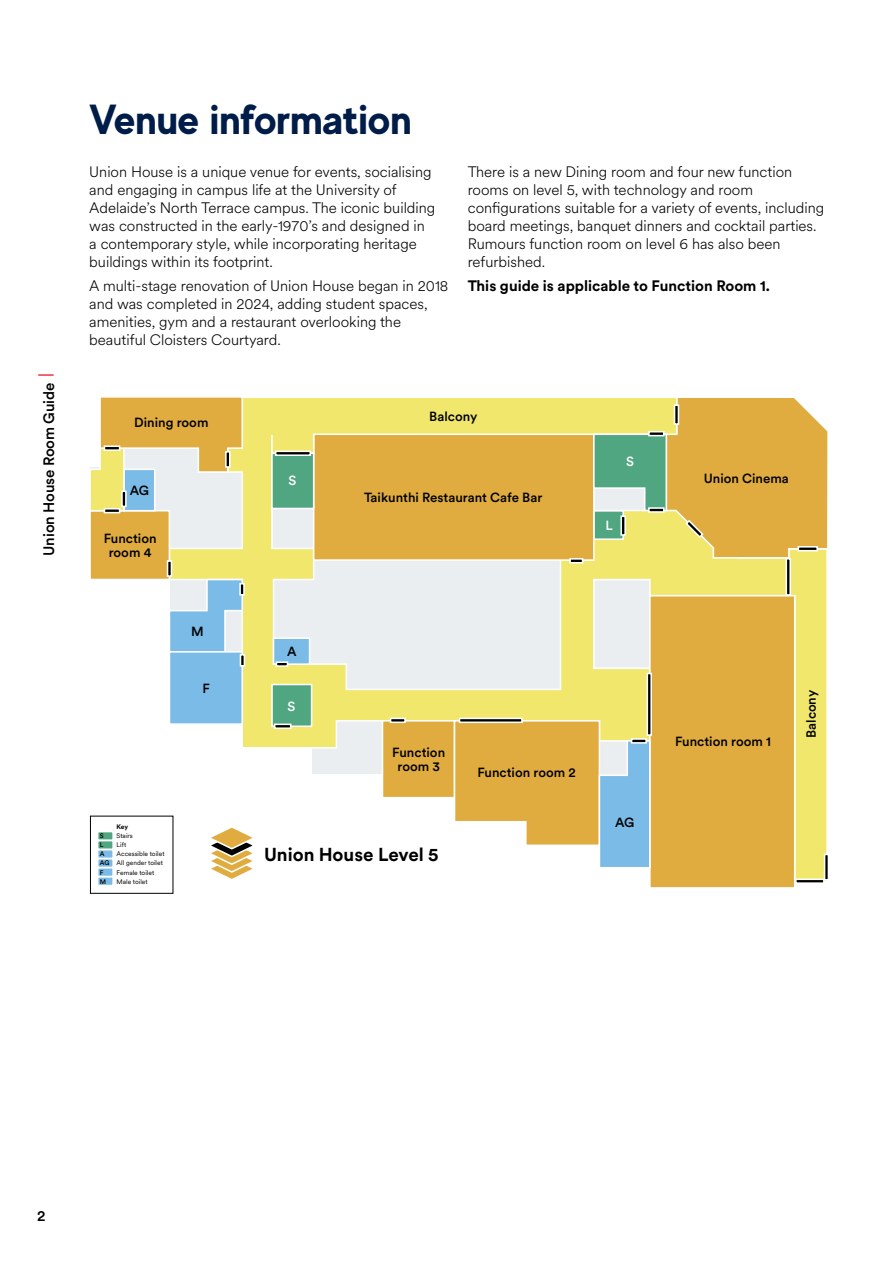
<style>
.page{position:relative;width:893px;height:1263px;background:#fff}
.page>*{position:absolute;margin:0;border:0;box-sizing:border-box;transform-origin:0 0}
.t1{font:700 42px "MADE Evolve Sans";color:#001c48}
.t2{font:700 18.6px "Circular XX";color:#000}
.t3{font:300 15px/18px "Circular XX";color:#000}
.t4{font:700 15px "Circular XX";color:#000}
.t5{font:500 15px "Circular XX";letter-spacing:-.01em;color:#000}
.t6{font:500 13.2px/14px "Circular XX";color:#000;text-align:center}
.t7{font:500 13.2px "Circular XX";color:#fff}
.t8{font:6.6px/9px "Circular XX";color:#000}
.t9{font:500 6.6px/9px "Circular XX";color:#000}
.t10{font:700 6.6px "Circular XX";color:#000}
</style>
<div class="page">
<svg style="left:168px;top:398px;width:659px;height:485px"></svg>
<div style="left:594px;top:429px;width:143px;height:137px;background:#f0e76c"></div>
<div style="left:272px;top:684px;width:40px;height:42px;background:#50a681"></div>
<div style="left:271px;top:684px;width:41px;height:43px;border:2px solid #fff"></div>
<div style="left:382px;top:721px;width:72px;height:77px;background:#e0ac3f"></div>
<div style="left:382px;top:720px;width:73px;height:78px;border:2px solid #fff"></div>
<div style="left:90px;top:511px;width:79px;height:68px;background:#e0ac3f"></div>
<div style="left:89px;top:510px;width:81px;height:70px;border:2px solid #fff"></div>
<svg style="left:168px;top:578px;width:76px;height:148px"></svg>
<div style="left:650px;top:596px;width:145px;height:292px;background:#e0ac3f"></div>
<div style="left:649px;top:595px;width:146px;height:294px;border:2px solid #fff"></div>
<svg style="left:453px;top:719px;width:198px;height:150px"></svg>
<div style="left:274px;top:638px;width:36px;height:26px;background:#7abbe7"></div>
<div style="left:273px;top:637px;width:37px;height:28px;border:2px solid #fff"></div>
<svg style="left:89px;top:397px;width:155px;height:115px"></svg>
<div style="left:266px;top:398px;width:11px;height:36px;background:#f0e76c"></div>
<div style="left:167px;top:560px;width:5px;height:17px;border:2px solid #fff"></div>
<div style="left:121px;top:490px;width:6px;height:17px;border:2px solid #fff"></div>
<div style="left:104px;top:508px;width:16px;height:5px;border:2px solid #fff"></div>
<div style="left:239px;top:583px;width:6px;height:12px;border:2px solid #fff"></div>
<div style="left:240px;top:654px;width:5px;height:12px;border:2px solid #fff"></div>
<div style="left:795px;top:878px;width:30px;height:6px;border:2px solid #fff"></div>
<div style="left:824px;top:854px;width:5px;height:26px;border:2px solid #fff"></div>
<div style="left:785px;top:558px;width:6px;height:38px;border:2px solid #fff"></div>
<svg style="left:270px;top:398px;width:558px;height:164px"></svg>
<div style="left:390px;top:718px;width:16px;height:5px;border:2px solid #fff"></div>
<div style="left:631px;top:738px;width:16px;height:6px;border:2px solid #fff"></div>
<div style="left:459px;top:718px;width:64px;height:5px;border:2px solid #fff"></div>
<div style="left:276px;top:661px;width:12px;height:6px;border:2px solid #fff"></div>
<div style="left:274px;top:723px;width:17px;height:6px;border:2px solid #fff"></div>
<div style="left:648px;top:431px;width:17px;height:5px;border:2px solid #fff"></div>
<div style="left:648px;top:507px;width:17px;height:6px;border:2px solid #fff"></div>
<div style="left:646px;top:673px;width:6px;height:63px;border:2px solid #fff"></div>
<div style="left:225px;top:451px;width:6px;height:17px;border:2px solid #fff"></div>
<div style="left:104px;top:445px;width:16px;height:6px;border:2px solid #fff"></div>
<svg style="left:206px;top:825px;width:50px;height:56px"></svg>
<div style="left:90px;top:816px;width:83px;height:77px;background:#fff"></div>
<div style="left:98px;top:831px;width:15px;height:9px;background:#50a681"></div>
<div style="left:97px;top:831px;width:17px;height:10px;border:2px solid #fff"></div>
<div style="left:98px;top:841px;width:15px;height:8px;background:#50a681"></div>
<div style="left:97px;top:840px;width:17px;height:10px;border:2px solid #fff"></div>
<div style="left:98px;top:850px;width:15px;height:8px;background:#7abbe7"></div>
<div style="left:97px;top:849px;width:17px;height:10px;border:2px solid #fff"></div>
<div style="left:98px;top:859px;width:15px;height:8px;background:#7abbe7"></div>
<div style="left:97px;top:858px;width:17px;height:10px;border:2px solid #fff"></div>
<div style="left:98px;top:868px;width:15px;height:8px;background:#7abbe7"></div>
<div style="left:97px;top:867px;width:17px;height:10px;border:2px solid #fff"></div>
<div style="left:98px;top:877px;width:15px;height:8px;background:#7abbe7"></div>
<div style="left:97px;top:876px;width:17px;height:10px;border:2px solid #fff"></div>
<svg style="left:38px;top:374px;width:16px;height:2px"></svg>
<p class="t5" style="left:39px;top:556px;width:174px;rotate:-90deg">Union House Room Guide</p>
<h1 class="t1" style="left:89px;top:92px;width:324px">Venue information</h1>
<p class="t3" style="left:89px;top:162px;width:348px">Union House is a unique venue for events, socialising and engaging in campus life at the University of Adelaide’s North Terrace campus. The iconic building was constructed in the early-1970’s and designed in a contemporary style, while incorporating heritage buildings within its footprint.</p>
<p class="t3" style="left:89px;top:277px;width:361px">A multi-stage renovation of Union House began in 2018 and was completed in 2024, adding student spaces, amenities, gym and a restaurant overlooking the beautiful Cloisters Courtyard.</p>
<p class="t3" style="left:468px;top:162px;width:358px">There is a new Dining room and four new function rooms on level 5, with technology and room configurations suitable for a variety of events, including board meetings, banquet dinners and cocktail parties.<br>Rumours function room on level 6 has also been refurbished.</p>
<p class="t4" style="left:468px;top:276px;width:304px">This guide is applicable to Function Room 1.</p>
<p class="t6" style="left:134px;top:415px;width:76px">Dining room</p>
<p class="t6" style="left:130px;top:482px;width:21px">AG</p>
<p class="t6" style="left:104px;top:530px;width:54px">Function room 4</p>
<p class="t6" style="left:191px;top:623px;width:14px">M</p>
<p class="t6" style="left:203px;top:681px;width:9px">F</p>
<p class="t10" style="left:117px;top:822px;width:13px">Key</p>
<p class="t8" style="left:117px;top:831px;width:49px">Stairs<br>Lift<br>Accessible toilet<br>All gender toilet<br>Female toilet<br>Male toilet</p>
<p class="t9" style="left:100px;top:831px;width:11px">S<br>L<br>A<br>AG<br>F<br>M</p>
<p class="t7" style="left:289px;top:472px;width:9px">S</p>
<p class="t6" style="left:429px;top:408px;width:50px">Balcony</p>
<p class="t6" style="left:364px;top:490px;width:180px">Taikunthi Restaurant Cafe Bar</p>
<p class="t7" style="left:626px;top:452px;width:9px">S</p>
<p class="t7" style="left:605px;top:516px;width:9px">L</p>
<p class="t6" style="left:704px;top:471px;width:87px">Union Cinema</p>
<p class="t6" style="left:287px;top:644px;width:11px">A</p>
<p class="t7" style="left:288px;top:697px;width:9px">S</p>
<p class="t6" style="left:392px;top:745px;width:54px">Function room 3</p>
<p class="t2" style="left:264px;top:842px;width:176px">Union House Level 5</p>
<p class="t6" style="left:477px;top:765px;width:100px">Function room 2</p>
<p class="t6" style="left:615px;top:814px;width:21px">AG</p>
<p class="t6" style="left:675px;top:734px;width:97px">Function room 1</p>
<p class="t6" style="left:804px;top:738px;width:50px;rotate:-90deg">Balcony</p>
<p class="t5" style="left:37px;top:1205px;width:10px">2</p>
</div>
